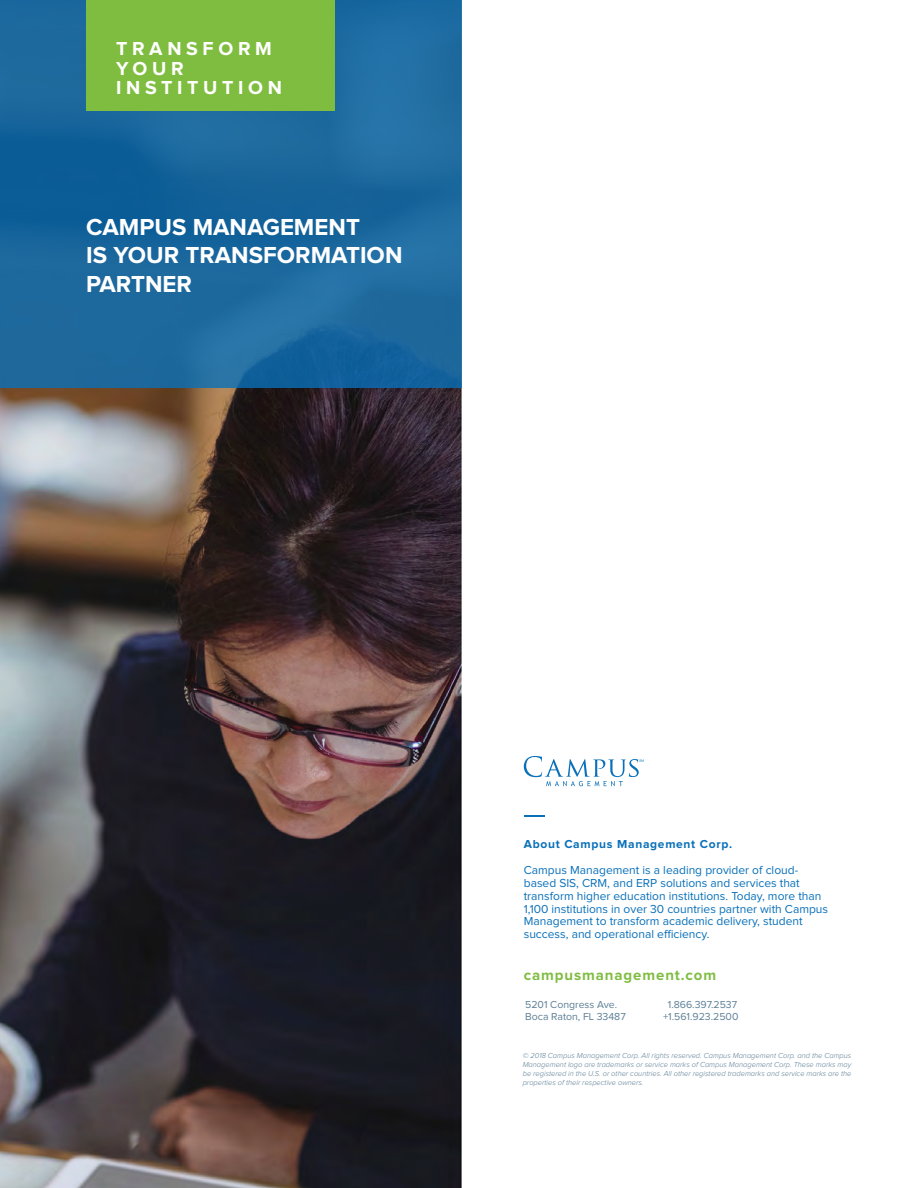
<style>
.page{position:relative;width:918px;height:1188px;background:#fff}
.page>*{position:absolute;margin:0;border:0;box-sizing:border-box;transform-origin:0 0}
.t1{font:700 24px/28.5px "Proxima Nova";color:#fff}
.t2{font:700 19.5px "Proxima Nova";letter-spacing:.24em;color:#fff}
.t3{font:700 15px "Proxima Nova";letter-spacing:.06em;color:#7fbd41}
.t4{font:12px/12.8px "Proxima Nova";color:#0970b9}
.t5{font:700 12px "Proxima Nova";letter-spacing:.06em;color:#0970b9}
.t6{font:10.5px "Proxima Nova";color:#5c7f95}
.t7{font:italic 300 7.5px/9px "Proxima Nova";color:#5c7f95;text-align:justify}
</style>
<div class="page">
<img style="left:0;top:388px;width:462px;height:800px">
<svg style="left:0;top:0;width:462px;height:388px;background:#1a679d"></svg>
<hr style="left:524px;top:815px;width:20px;height:2px;background:#0970b9">
<svg style="left:524px;top:756px;width:120px;height:30px"></svg>
<div style="left:86px;top:0;width:249px;height:111px;background:#7fbd41"></div>
<p class="t2" style="left:116px;top:40px;width:157px">TRANSFORM</p>
<p class="t2" style="left:116px;top:59px;width:69px">YOUR</p>
<p class="t2" style="left:116px;top:79px;width:167px">INSTITUTION</p>
<p class="t1" style="left:86px;top:214px;width:318px">CAMPUS MANAGEMENT<br>IS YOUR TRANSFORMATION<br>PARTNER</p>
<p class="t5" style="left:524px;top:838px;width:210px">About Campus Management Corp.</p>
<p class="t4" style="left:524px;top:865px;width:306px">Campus Management is a leading provider of cloud&shy;based SIS, CRM, and ERP solutions and services that transform higher education institutions. Today, more than 1,100 institutions in over 30 countries partner with Campus Management to transform academic delivery, student success, and operational efficiency.</p>
<p class="t3" style="left:524px;top:969px;width:194px">campusmanagement.com</p>
<p class="t6" style="left:525px;top:1000px;width:93px">5201 Congress Ave.</p>
<p class="t6" style="left:525px;top:1012px;width:102px">Boca Raton, FL 33487</p>
<p class="t7" style="left:523px;top:1052px;width:330px">© 2018 Campus Management Corp. All rights reserved. Campus Management Corp. and the Campus Management logo are trademarks or service marks of Campus Management Corp. These marks may be registered in the U.S. or other countries. All other registered trademarks and service marks are the properties of their respective owners.</p>
<p class="t6" style="left:668px;top:1000px;width:71px">1.866.397.2537</p>
<p class="t6" style="left:663px;top:1012px;width:77px">+1.561.923.2500</p>
</div>
